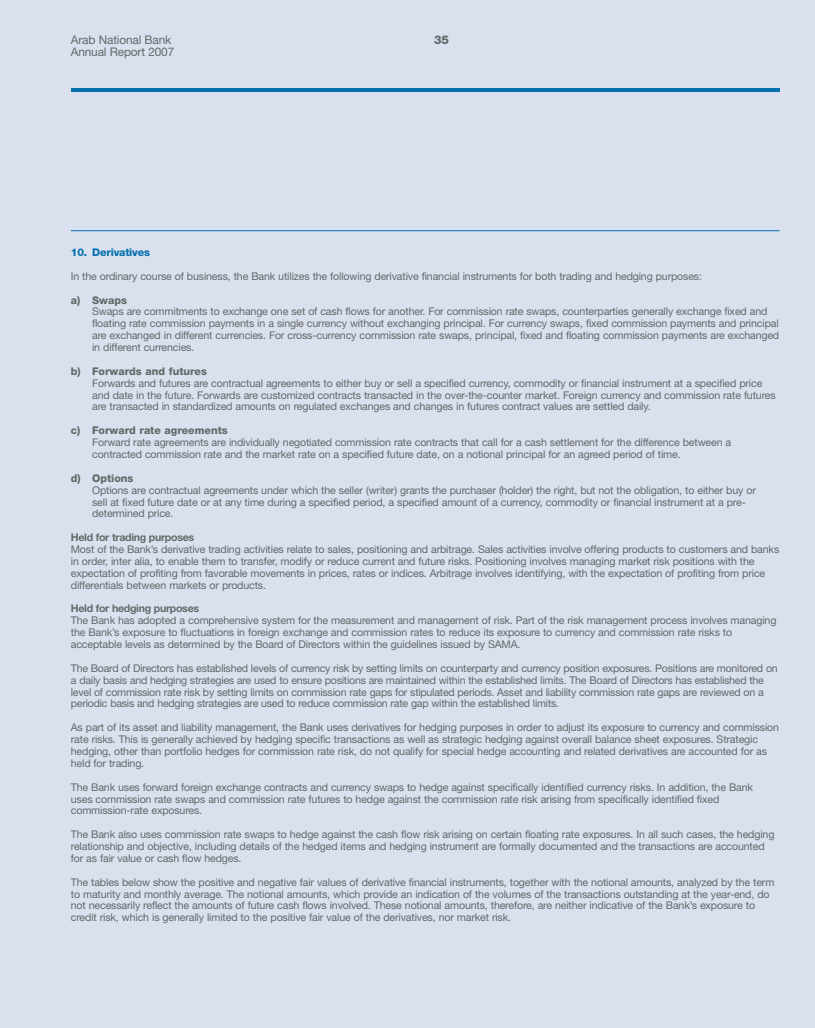
<style>
.page{position:relative;width:815px;height:1028px;background:#fff}
.page>*{position:absolute;margin:0;border:0;box-sizing:border-box;transform-origin:0 0}
.t1{font:11.88px "Helvetica Neue";letter-spacing:-.015em;color:#626968}
.t2{font:800 11.88px "Helvetica Neue";color:#626968}
.t3{font:10.62px/11.9px "Helvetica Neue";letter-spacing:-.015em;color:#626968}
.t4{font:800 10.62px "Helvetica Neue";color:#626968}
.t5{font:700 10.62px "Helvetica Neue";letter-spacing:-.03em;color:#626968}
.t6{font:800 10.62px "Helvetica Neue";letter-spacing:-.015em;color:#0571ad}
</style>
<div class="page">
<div style="left:0;top:0;width:815px;height:1027px;background:#dbe0ef"></div>
<hr style="left:71px;top:89px;width:709px;height:3px;background:#0571ad">
<hr style="left:71px;top:230px;width:709px;height:1px;background:#0571ad">
<p class="t1" style="left:71px;top:35px;width:102px">Arab National Bank</p>
<p class="t2" style="left:434px;top:35px;width:16px">35</p>
<p class="t1" style="left:71px;top:47px;width:105px">Annual Report 2007</p>
<p class="t6" style="left:71px;top:248px;width:81px">10. Derivatives</p>
<p class="t3" style="left:71px;top:271px;width:633px">In the ordinary course of business, the Bank utilizes the following derivative financial instruments for both trading and hedging purposes:</p>
<p class="t4" style="left:71px;top:296px;width:58px">a) Swaps</p>
<p class="t3" style="left:92px;top:307px;width:689px">Swaps are commitments to exchange one set of cash flows for another. For commission rate swaps, counterparties generally exchange fixed and floating rate commission payments in a single currency without exchanging principal. For currency swaps, fixed commission payments and principal are exchanged in different currencies. For cross-currency commission rate swaps, principal, fixed and floating commission payments are exchanged in different currencies.</p>
<p class="t4" style="left:71px;top:367px;width:138px">b) Forwards and futures</p>
<p class="t3" style="left:92px;top:378px;width:685px">Forwards and futures are contractual agreements to either buy or sell a specified currency, commodity or financial instrument at a specified price and date in the future. Forwards are customized contracts transacted in the over-the-counter market. Foreign currency and commission rate futures are transacted in standardized amounts on regulated exchanges and changes in futures contract values are settled daily.</p>
<p class="t4" style="left:71px;top:426px;width:158px">c) Forward rate agreements</p>
<p class="t3" style="left:92px;top:437px;width:641px">Forward rate agreements are individually negotiated commission rate contracts that call for a cash settlement for the difference between a contracted commission rate and the market rate on a specified future date, on a notional principal for an agreed period of time.</p>
<p class="t4" style="left:71px;top:474px;width:64px">d) Options</p>
<p class="t3" style="left:92px;top:485px;width:665px">Options are contractual agreements under which the seller (writer) grants the purchaser (holder) the right, but not the obligation, to either buy or sell at fixed future date or at any time during a specified period, a specified amount of a currency, commodity or financial instrument at a pre&shy;determined price.</p>
<p class="t5" style="left:71px;top:533px;width:125px">Held for trading purposes</p>
<p class="t3" style="left:71px;top:544px;width:710px">Most of the Bank’s derivative trading activities relate to sales, positioning and arbitrage. Sales activities involve offering products to customers and banks in order, inter alia, to enable them to transfer, modify or reduce current and future risks. Positioning involves managing market risk positions with the expectation of profiting from favorable movements in prices, rates or indices. Arbitrage involves identifying, with the expectation of profiting from price differentials between markets or products.</p>
<p class="t5" style="left:71px;top:605px;width:130px">Held for hedging purposes</p>
<p class="t3" style="left:71px;top:615px;width:707px">The Bank has adopted a comprehensive system for the measurement and management of risk. Part of the risk management process involves managing the Bank’s exposure to fluctuations in foreign exchange and commission rates to reduce its exposure to currency and commission rate risks to acceptable levels as determined by the Board of Directors within the guidelines issued by SAMA.</p>
<p class="t3" style="left:71px;top:663px;width:708px">The Board of Directors has established levels of currency risk by setting limits on counterparty and currency position exposures. Positions are monitored on a daily basis and hedging strategies are used to ensure positions are maintained within the established limits. The Board of Directors has established the level of commission rate risk by setting limits on commission rate gaps for stipulated periods. Asset and liability commission rate gaps are reviewed on a periodic basis and hedging strategies are used to reduce commission rate gap within the established limits.</p>
<p class="t3" style="left:71px;top:722px;width:710px">As part of its asset and liability management, the Bank uses derivatives for hedging purposes in order to adjust its exposure to currency and commission rate risks. This is generally achieved by hedging specific transactions as well as strategic hedging against overall balance sheet exposures. Strategic hedging, other than portfolio hedges for commission rate risk, do not qualify for special hedge accounting and related derivatives are accounted for as held for trading.</p>
<p class="t3" style="left:71px;top:782px;width:684px">The Bank uses forward foreign exchange contracts and currency swaps to hedge against specifically identified currency risks. In addition, the Bank uses commission rate swaps and commission rate futures to hedge against the commission rate risk arising from specifically identified fixed commission-rate exposures.</p>
<p class="t3" style="left:71px;top:829px;width:705px">The Bank also uses commission rate swaps to hedge against the cash flow risk arising on certain floating rate exposures. In all such cases, the hedging relationship and objective, including details of the hedged items and hedging instrument are formally documented and the transactions are accounted for as fair value or cash flow hedges.</p>
<p class="t3" style="left:71px;top:877px;width:705px">The tables below show the positive and negative fair values of derivative financial instruments, together with the notional amounts, analyzed by the term to maturity and monthly average. The notional amounts, which provide an indication of the volumes of the transactions outstanding at the year-end, do not necessarily reflect the amounts of future cash flows involved. These notional amounts, therefore, are neither indicative of the Bank’s exposure to credit risk, which is generally limited to the positive fair value of the derivatives, nor market risk.</p>
</div>
